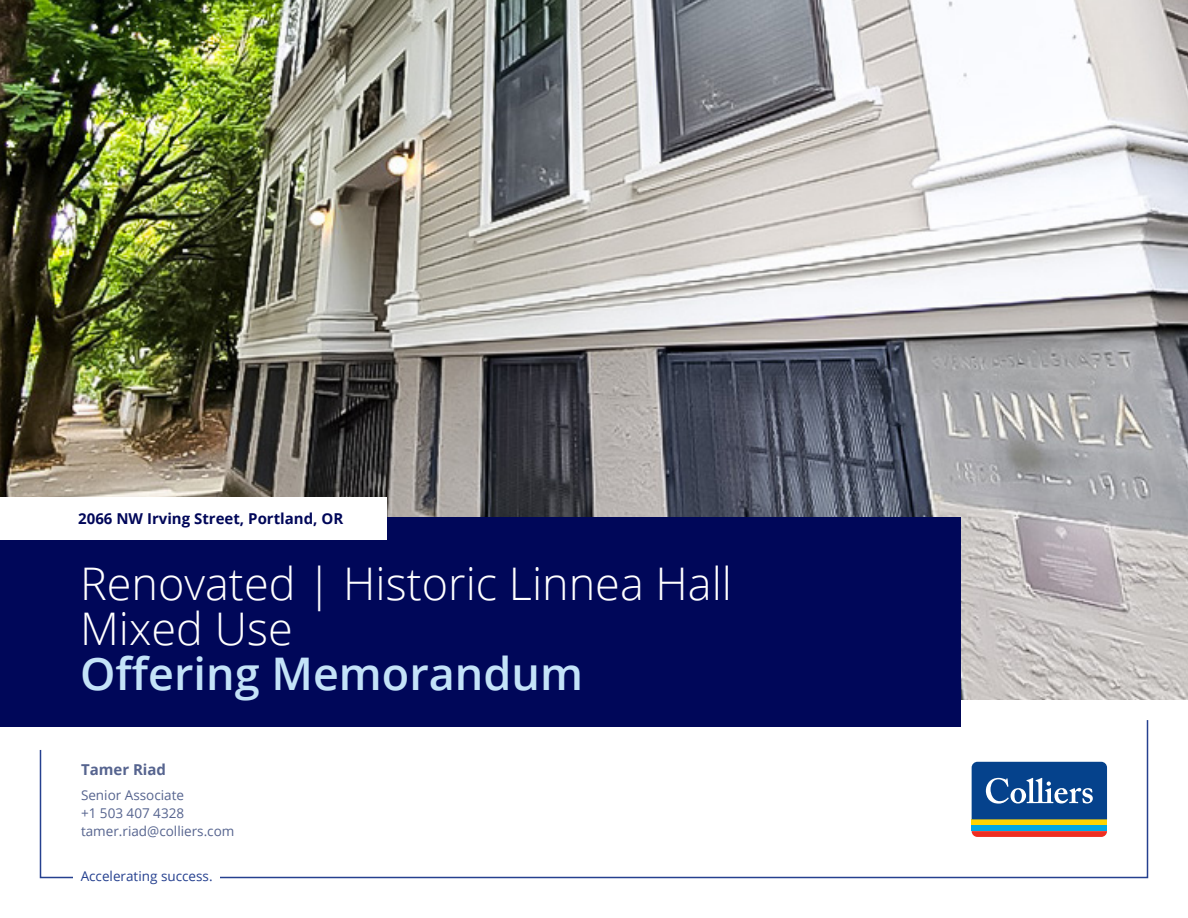
<style>
.page{position:relative;width:1188px;height:918px;background:#fff}
.page>*{position:absolute;margin:0;border:0;box-sizing:border-box;transform-origin:0 0}
.t1{font:300 45px/45px "Open Sans";color:#fff}
.Body_Text_-_Dark_Blue_CMYK{font:700 15px "Open Sans";color:#000759}
.Body_Text_-_Dark_Grey_CMYK{font:700 15px "Open Sans";color:#56648f}
.Body_Text_-_Dark_Grey_CMYK-2{font:13.5px "Open Sans";color:#56648f}
.Body_Text_-_Dark_Blue_CMYK-2{font:13.5px "Open Sans";color:#25408f}
.s1{font-weight:600;color:#c4e3f8}
</style>
<div class="page">
<img style="left:0;top:0;width:1188px;height:700px">
<svg style="left:39px;top:719px;width:1110px;height:160px"></svg>
<div style="left:74px;top:871px;width:146px;height:10px;background:#fff"></div>
<svg style="left:969px;top:760px;width:140px;height:79px"></svg>
<div style="left:972px;top:825px;width:135px;height:6px;background:#00a8e4"></div>
<div style="left:972px;top:819px;width:135px;height:6px;background:#fed503"></div>
<svg style="left:972px;top:831px;width:135px;height:6px"></svg>
<svg style="left:972px;top:762px;width:135px;height:57px;background:#205698"></svg>
<div style="left:0;top:518px;width:960px;height:209px;background:#000759"></div>
<div style="left:0;top:497px;width:386px;height:43px;background:#fff"></div>
<p class="Body_Text_-_Dark_Blue_CMYK" style="left:78px;top:508px;width:267px">2066 NW Irving Street, Portland, OR</p>
<p class="t1" style="left:80px;top:560px;width:654px">Renovated | Historic Linnea Hall<br>Mixed Use<br><span class="s1">Offering Memorandum</span></p>
<p class="Body_Text_-_Dark_Grey_CMYK" style="left:81px;top:759px;width:87px">Tamer Riad</p>
<p class="Body_Text_-_Dark_Grey_CMYK-2" style="left:81px;top:786px;width:105px">Senior Associate</p>
<p class="Body_Text_-_Dark_Grey_CMYK-2" style="left:81px;top:804px;width:105px">+1 503 407 4328</p>
<p class="Body_Text_-_Dark_Grey_CMYK-2" style="left:81px;top:822px;width:155px">tamer.riad@colliers.com</p>
<p class="Body_Text_-_Dark_Blue_CMYK-2" style="left:81px;top:867px;width:133px">Accelerating success.</p>
</div>
